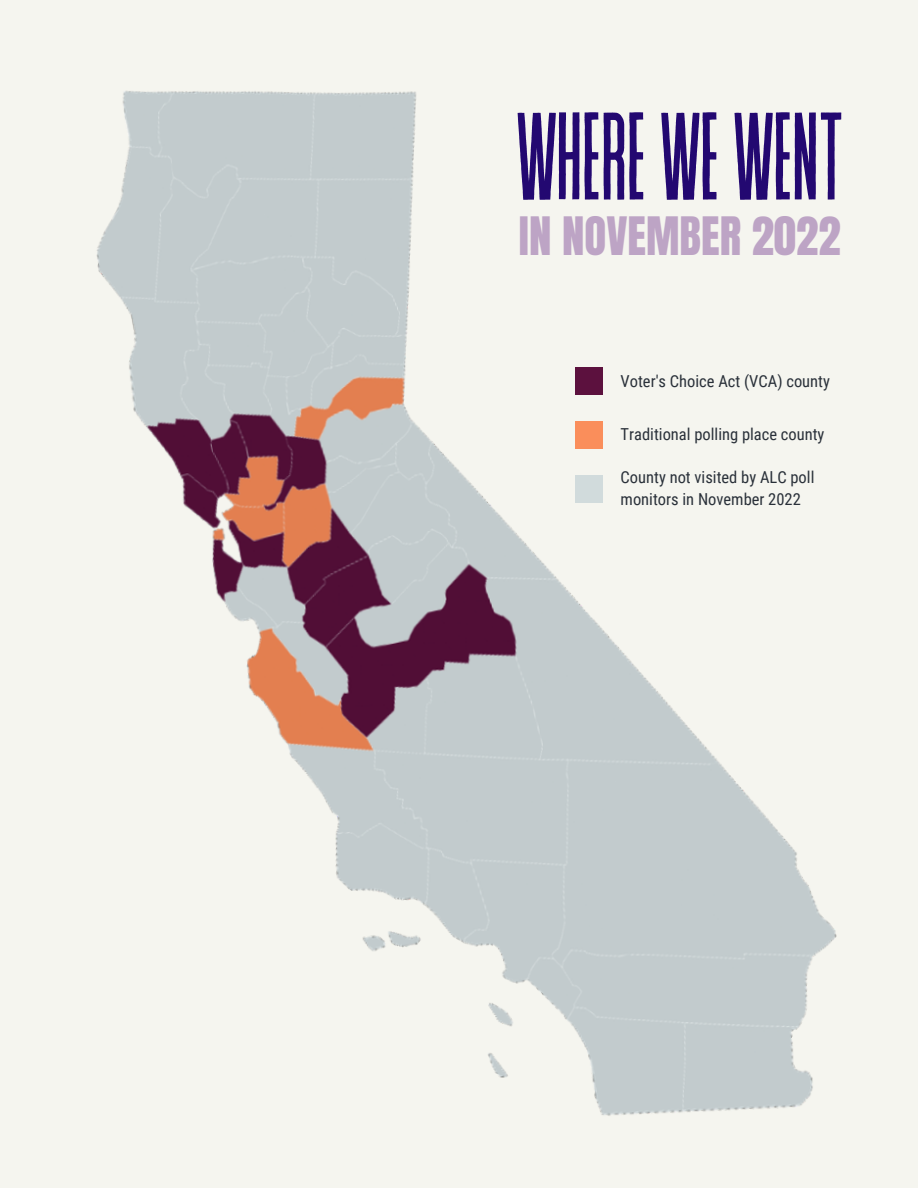
<style>
.page{position:relative;width:918px;height:1188px;background:#f5f5ef}
.page>*{position:absolute;margin:0;border:0;box-sizing:border-box;transform-origin:0 0}
.t1{font:124.2px "Revive 80 Tall";letter-spacing:-.03em;color:#230871}
.t2{font:45px "Anton";color:#bda4c5}
.t3{font:16.5px/22.5px "Roboto Condensed";color:#293039}
</style>
<div class="page">
<img style="left:96px;top:91px;width:741px;height:1025px">
<div style="left:575px;top:367px;width:28px;height:28px;background:#5c113e"></div>
<div style="left:575px;top:421px;width:28px;height:28px;background:#fa8e5b"></div>
<div style="left:575px;top:475px;width:28px;height:27px;background:#d1dbdc"></div>
<p class="t1" style="left:515px;top:93px;width:332px">WHEREWEWENT</p>
<p class="t2" style="left:519px;top:204px;width:323px">IN NOVEMBER 2022</p>
<p class="t3" style="left:621px;top:370px;width:211px">Voter's Choice Act (VCA) county</p>
<p class="t3" style="left:621px;top:424px;width:205px">Traditional polling place county</p>
<p class="t3" style="left:621px;top:466px;width:195px">County not visited by ALC poll monitors in November 2022</p>
</div>
